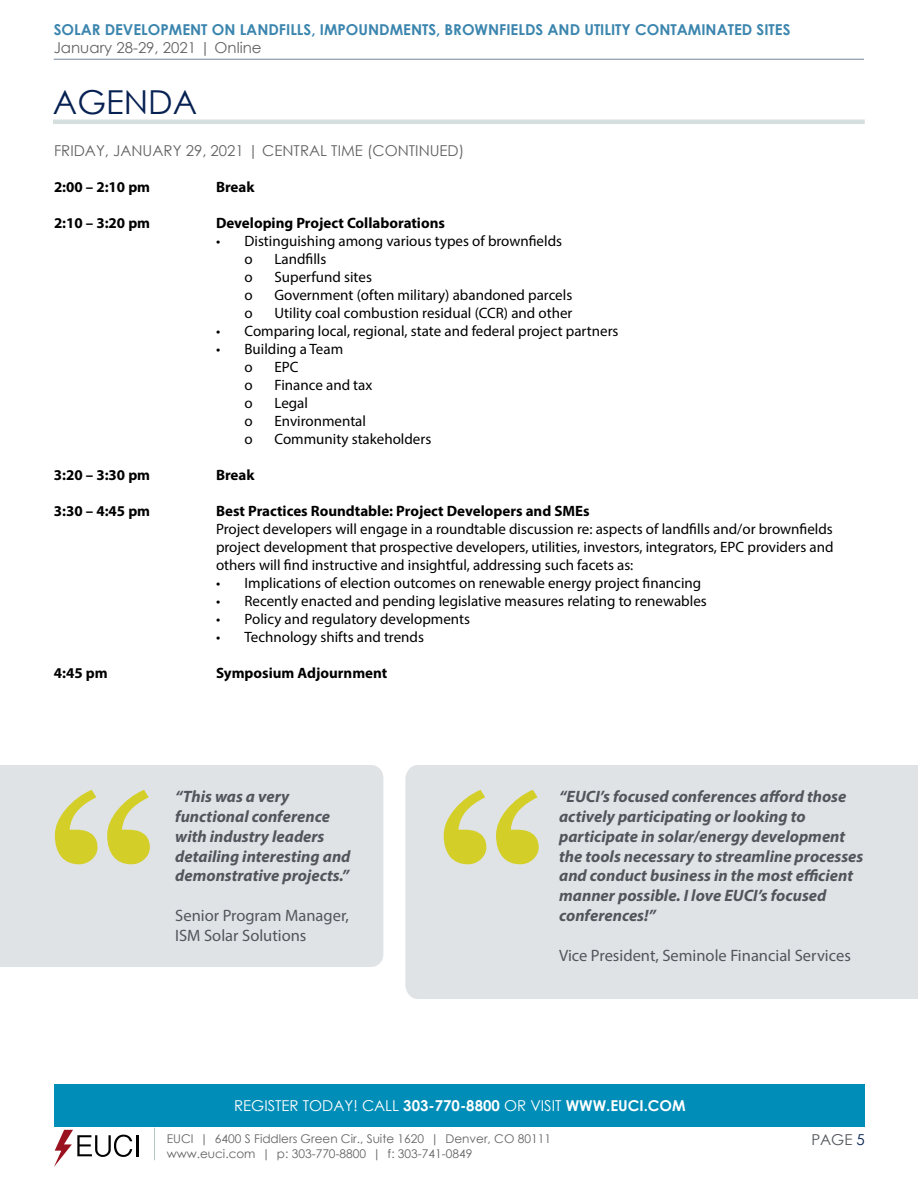
<style>
.page{position:relative;width:918px;height:1188px;background:#fff}
.page>*{position:absolute;margin:0;border:0;box-sizing:border-box;transform-origin:0 0}
.t1{font:33px "Century Gothic";color:#062152}
.t2{font:italic 700 16.5px/19.8px "Myriad Pro";color:#52555b}
.t3{font:16.5px/19.8px "Myriad Pro";color:#52555b}
.t4{font:15px/18px "Myriad Pro";color:#000}
.t5{font:700 15px "Myriad Pro";color:#000}
.t6{font:700 15px "Century Gothic";color:#3b85ae}
.t7{font:15px "Century Gothic";color:#636365}
.t8{font:15px "Century Gothic";color:#fff}
.t9{font:15px "Century Gothic";color:#52555b}
.t10{font:12px "Century Gothic";color:#636365}
.s1{font-weight:700}
.s2{color:#062152}
</style>
<div class="page">
<hr style="left:54px;top:59px;width:810px;height:1px;background:#062152">
<hr style="left:137px;top:1135px;width:2px;height:21px;background:#000">
<svg style="left:54px;top:1130px;width:78px;height:37px"></svg>
<hr style="left:154px;top:1128px;width:1px;height:32px;background:#b5c8c4">
<div style="left:55px;top:1084px;width:810px;height:43px;background:#008db8"></div>
<hr style="left:53px;top:120px;width:812px;height:4px;background:#d5e0de">
<div style="left:405px;top:765px;width:513px;height:234px;background:#e0e3e6"></div>
<svg style="left:444px;top:790px;width:95px;height:74px;background:#d9d888"></svg>
<div style="left:0;top:765px;width:383px;height:202px;background:#e0e3e6"></div>
<svg style="left:55px;top:790px;width:95px;height:74px;background:#d9d888"></svg>
<p class="t6" style="left:54px;top:19px;width:738px">SOLAR DEVELOPMENT ON LANDFILLS, IMPOUNDMENTS, BROWNFIELDS AND UTILITY CONTAMINATED SITES</p>
<p class="t7" style="left:54px;top:37px;width:209px">January 28-29, 2021 | Online</p>
<h1 class="t1" style="left:53px;top:79px;width:146px">AGENDA</h1>
<p class="t7" style="left:54px;top:140px;width:412px">FRIDAY, JANUARY 29, 2021 | CENTRAL TIME (CONTINUED)</p>
<p class="t5" style="left:54px;top:177px;width:98px">2:00 – 2:10 pm</p>
<p class="t5" style="left:216px;top:177px;width:40px">Break</p>
<p class="t5" style="left:54px;top:213px;width:98px">2:10 – 3:20 pm</p>
<p class="t5" style="left:216px;top:213px;width:231px">Developing Project Collaborations</p>
<p class="t4" style="left:244px;top:232px;width:319px;text-indent:-28px">• Distinguishing among various types of brownfields o</p>
<p class="t4" style="left:274px;top:250px;width:53px">Landfills</p>
<p class="t4" style="left:244px;top:268px;width:10px">o</p>
<p class="t4" style="left:274px;top:268px;width:99px">Superfund sites</p>
<p class="t4" style="left:244px;top:286px;width:10px">o</p>
<p class="t4" style="left:274px;top:286px;width:299px">Government (often military) abandoned parcels</p>
<p class="t4" style="left:244px;top:304px;width:10px">o</p>
<p class="t4" style="left:274px;top:304px;width:299px">Utility coal combustion residual (CCR) and other</p>
<p class="t4" style="left:216px;top:322px;width:404px">• Comparing local, regional, state and federal project partners</p>
<p class="t4" style="left:244px;top:340px;width:100px;text-indent:-28px">• Building a Team o</p>
<p class="t4" style="left:274px;top:358px;width:26px">EPC</p>
<p class="t4" style="left:244px;top:376px;width:10px">o</p>
<p class="t4" style="left:274px;top:376px;width:99px">Finance and tax</p>
<p class="t4" style="left:244px;top:394px;width:10px">o</p>
<p class="t4" style="left:274px;top:394px;width:35px">Legal</p>
<p class="t4" style="left:244px;top:412px;width:10px">o</p>
<p class="t4" style="left:274px;top:412px;width:93px">Environmental</p>
<p class="t4" style="left:244px;top:430px;width:10px">o</p>
<p class="t4" style="left:274px;top:430px;width:158px">Community stakeholders</p>
<p class="t5" style="left:54px;top:465px;width:98px">3:20 – 3:30 pm</p>
<p class="t5" style="left:216px;top:465px;width:40px">Break</p>
<p class="t5" style="left:54px;top:501px;width:98px">3:30 – 4:45 pm</p>
<p class="t5" style="left:216px;top:501px;width:375px">Best Practices Roundtable: Project Developers and SMEs</p>
<p class="t4" style="left:216px;top:520px;width:619px;text-align:justify">Project developers will engage in a roundtable discussion re: aspects of landfills and/or brownfields project development that prospective developers, utilities, investors, integrators, EPC providers and others will find instructive and insightful, addressing such facets as:</p>
<p class="t4" style="left:216px;top:574px;width:487px">• Implications of election outcomes on renewable energy project financing</p>
<p class="t4" style="left:216px;top:592px;width:492px">• Recently enacted and pending legislative measures relating to renewables</p>
<p class="t4" style="left:216px;top:610px;width:256px">• Policy and regulatory developments</p>
<p class="t4" style="left:216px;top:628px;width:209px">• Technology shifts and trends</p>
<p class="t5" style="left:54px;top:663px;width:55px">4:45 pm</p>
<p class="t5" style="left:216px;top:663px;width:173px">Symposium Adjournment</p>
<p class="t2" style="left:175px;top:786px;width:177px">“This was a very functional conference with industry leaders detailing interesting and demonstrative projects.”</p>
<p class="t3" style="left:175px;top:905px;width:175px">Senior Program Manager,<br>ISM Solar Solutions</p>
<p class="t2" style="left:559px;top:786px;width:306px">“EUCI’s focused conferences afford those actively participating or looking to participate in solar/energy development the tools necessary to streamline processes and conduct business in the most efficient manner possible. I love EUCI’s focused conferences!”</p>
<p class="t3" style="left:559px;top:945px;width:293px">Vice President, Seminole Financial Services</p>
<p class="t8" style="left:234px;top:1095px;width:453px">REGISTER TODAY! CALL <span class="s1">303-770-8800</span> OR VISIT <span class="s1">WWW.EUCI.COM</span></p>
<p class="t10" style="left:167px;top:1130px;width:386px">EUCI | 6400 S Fiddlers Green Cir., Suite 1620 | Denver, CO 80111</p>
<p class="t9" style="left:811px;top:1129px;width:55px">PAGE <span class="s2">5</span></p>
<p class="t10" style="left:167px;top:1145px;width:307px">www.euci.com | p: 303-770-8800 | f: 303-741-0849</p>
</div>
